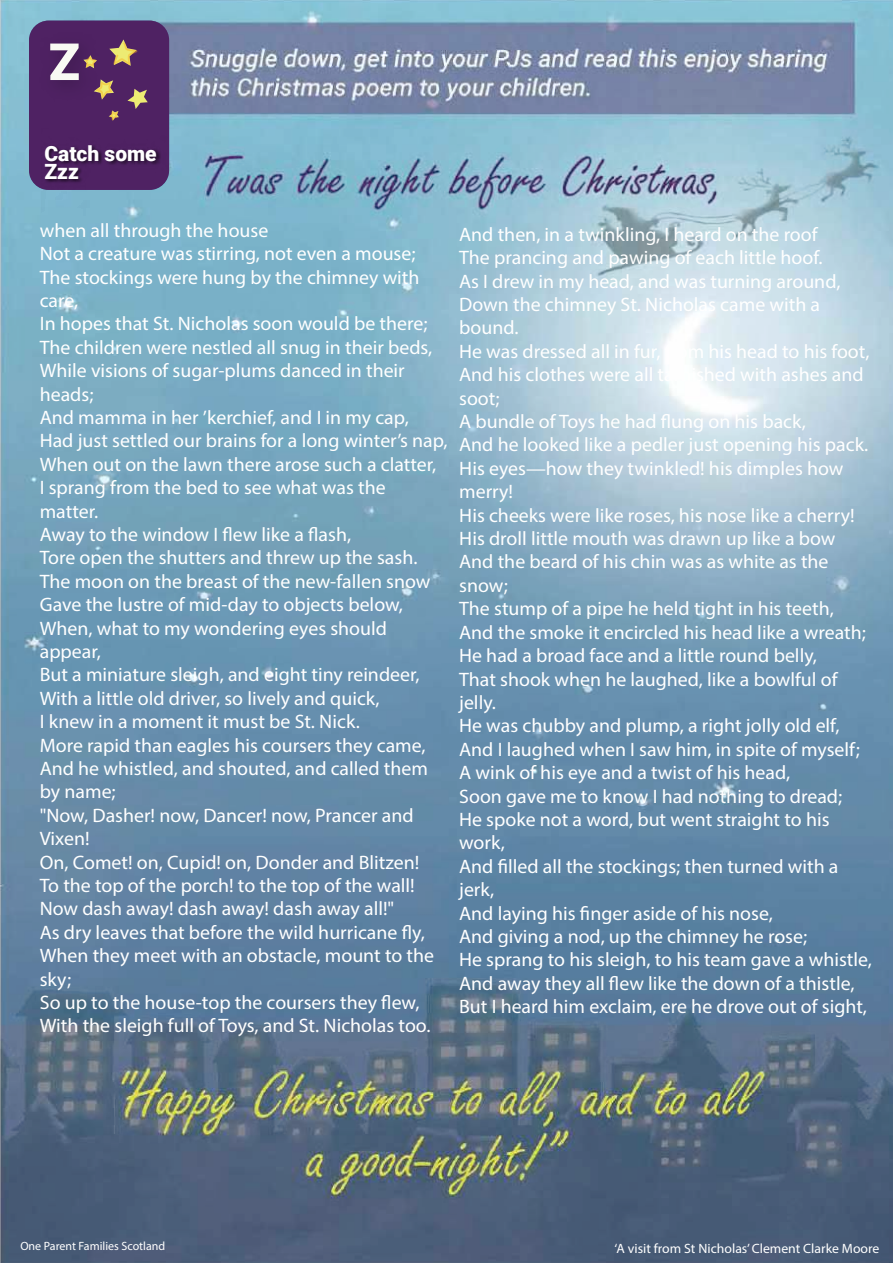
<style>
.page{position:relative;width:893px;height:1263px;background:#fff}
.page>*{position:absolute;margin:0;border:0;box-sizing:border-box;transform-origin:0 0}
.t1{font:900 21px/18px "Roboto";color:#fff}
.t2{font:19.5px/23.4px "Myriad Pro";color:#fff}
.t3{font:13.5px "Myriad Pro";color:#fff}
.t4{font:12px "Myriad Pro";color:#fff}
</style>
<div class="page">
<img style="left:0;top:0;width:893px;height:1263px">
<div style="left:29px;top:21px;width:140px;height:169px;background:#4f2263;border-radius:20px"></div>
<svg style="left:50px;top:39px;width:98px;height:82px"></svg>
<p class="t1" style="left:44px;top:146px;width:114px">Catch some<br>Zzz</p>
<p class="t2" style="left:40px;top:220px;width:409px">when all through the house<br>Not a creature was stirring, not even a mouse; The stockings were hung by the chimney with care,<br>In hopes that St. Nicholas soon would be there; The children were nestled all snug in their beds, While visions of sugar-plums danced in their heads;<br>And mamma in her ’kerchief, and I in my cap,<br>Had just settled our brains for a long winter’s nap, When out on the lawn there arose such a clatter,<br>I sprang from the bed to see what was the matter.<br>Away to the window I flew like a flash,<br>Tore open the shutters and threw up the sash.<br>The moon on the breast of the new-fallen snow Gave the lustre of mid-day to objects below, When, what to my wondering eyes should appear,<br>But a miniature sleigh, and eight tiny reindeer, With a little old driver, so lively and quick,<br>I knew in a moment it must be St. Nick.<br>More rapid than eagles his coursers they came, And he whistled, and shouted, and called them by name;<br>"Now, Dasher! now, Dancer! now, Prancer and Vixen!<br>On, Comet! on, Cupid! on, Donder and Blitzen!<br>To the top of the porch! to the top of the wall!<br>Now dash away! dash away! dash away all!"<br>As dry leaves that before the wild hurricane fly, When they meet with an obstacle, mount to the sky;<br>So up to the house-top the coursers they flew, With the sleigh full of Toys, and St. Nicholas too.</p>
<p class="t2" style="left:459px;top:224px;width:414px">And then, in a twinkling, I heard on the roof<br>The prancing and pawing of each little hoof.<br>As I drew in my head, and was turning around, Down the chimney St. Nicholas came with a bound.<br>He was dressed all in fur, from his head to his foot, And his clothes were all tarnished with ashes and soot;<br>A bundle of Toys he had flung on his back,<br>And he looked like a pedler just opening his pack.<br>His eyes—how they twinkled! his dimples how merry!<br>His cheeks were like roses, his nose like a cherry!<br>His droll little mouth was drawn up like a bow And the beard of his chin was as white as the snow;<br>The stump of a pipe he held tight in his teeth, And the smoke it encircled his head like a wreath; He had a broad face and a little round belly,<br>That shook when he laughed, like a bowlful of jelly.<br>He was chubby and plump, a right jolly old elf, And I laughed when I saw him, in spite of myself; A wink of his eye and a twist of his head,<br>Soon gave me to know I had nothing to dread;<br>He spoke not a word, but went straight to his work,<br>And filled all the stockings; then turned with a jerk,<br>And laying his finger aside of his nose,<br>And giving a nod, up the chimney he rose;<br>He sprang to his sleigh, to his team gave a whistle, And away they all flew like the down of a thistle, But I heard him exclaim, ere he drove out of sight,</p>
<p class="t4" style="left:20px;top:1241px;width:146px">One Parent Families Scotland</p>
<p class="t3" style="left:615px;top:1243px;width:266px">‘A visit from St Nicholas’ Clement Clarke Moore</p>
<p class="t3" style="left:622px;top:1245px;width:261px">A Visit from St. Nicholas,Clement Clarke Moore</p>
</div>
